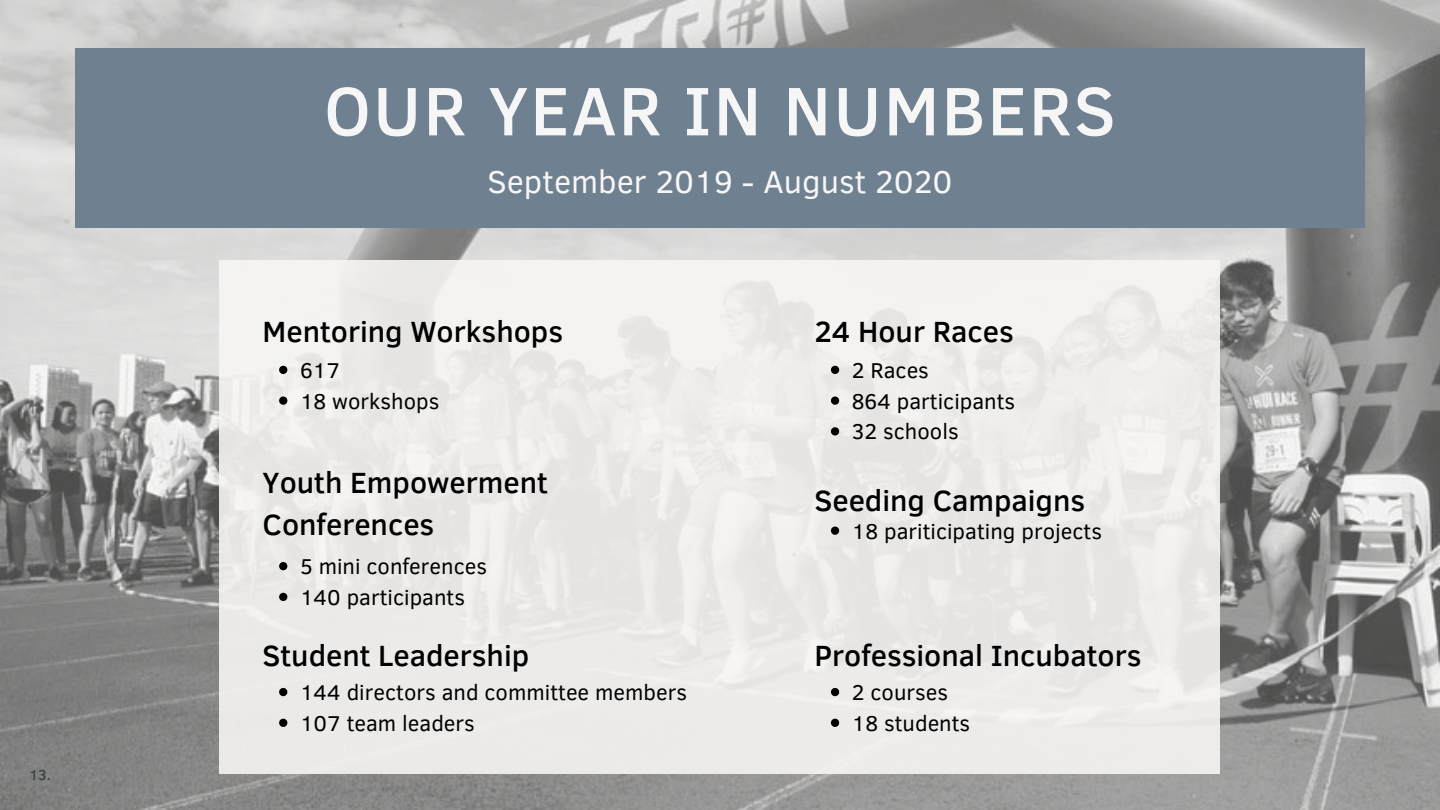
<style>
.page{position:relative;width:1440px;height:810px;background:#fff}
.page>*{position:absolute;margin:0;border:0;box-sizing:border-box;transform-origin:0 0}
.t1{font:500 70px "Clear Sans";letter-spacing:.03em;color:#f6f6f6}
.t2{font:32.4px "Clear Sans";color:#f6f6f6}
.t3{font:500 30px/42px "Clear Sans";color:#000}
.t4{font:22px/30.8px "Clear Sans";color:#000}
.t5{font:500 14.9px "Clear Sans";color:#3d4248}
</style>
<div class="page">
<img style="left:0;top:0;width:1440px;height:810px">
<div style="left:75px;top:48px;width:1290px;height:180px;background:#6f8090"></div>
<div style="left:220px;top:260px;width:1000px;height:514px;background:#ecebe9"></div>
<svg style="left:279px;top:366px;width:8px;height:8px"></svg>
<svg style="left:279px;top:397px;width:8px;height:8px"></svg>
<svg style="left:831px;top:366px;width:8px;height:8px"></svg>
<svg style="left:831px;top:397px;width:8px;height:8px"></svg>
<svg style="left:831px;top:427px;width:8px;height:9px"></svg>
<svg style="left:279px;top:562px;width:8px;height:8px"></svg>
<svg style="left:279px;top:593px;width:8px;height:8px"></svg>
<svg style="left:831px;top:527px;width:8px;height:8px"></svg>
<svg style="left:279px;top:688px;width:8px;height:8px"></svg>
<svg style="left:279px;top:719px;width:8px;height:8px"></svg>
<svg style="left:831px;top:688px;width:8px;height:8px"></svg>
<svg style="left:831px;top:719px;width:8px;height:8px"></svg>
<p class="t5" style="left:29px;top:764px;width:24px">13.</p>
<h1 class="t1" style="left:324px;top:60px;width:793px">OUR YEAR IN NUMBERS</h1>
<h2 class="t2" style="left:487px;top:158px;width:467px">September 2019 - August 2020</h2>
<h3 class="t3" style="left:263px;top:309px;width:302px">Mentoring Workshops</h3>
<p class="t4" style="left:300px;top:354px;width:141px">617<br>18 workshops</p>
<h3 class="t3" style="left:263px;top:460px;width:287px">Youth Empowerment<br>Conferences</h3>
<p class="t4" style="left:300px;top:550px;width:189px">5 mini conferences<br>140 participants</p>
<h3 class="t3" style="left:263px;top:633px;width:268px">Student Leadership</h3>
<p class="t4" style="left:300px;top:676px;width:389px">144 directors and committee members<br>107 team leaders</p>
<h3 class="t3" style="left:814px;top:309px;width:201px">24 Hour Races</h3>
<p class="t4" style="left:852px;top:354px;width:165px">2 Races<br>864 participants<br>32 schools</p>
<h3 class="t3" style="left:814px;top:478px;width:272px">Seeding Campaigns</h3>
<p class="t4" style="left:852px;top:514px;width:252px">18 pariticipating projects</p>
<h3 class="t3" style="left:814px;top:633px;width:329px">Professional Incubators</h3>
<p class="t4" style="left:852px;top:676px;width:120px">2 courses<br>18 students</p>
</div>
